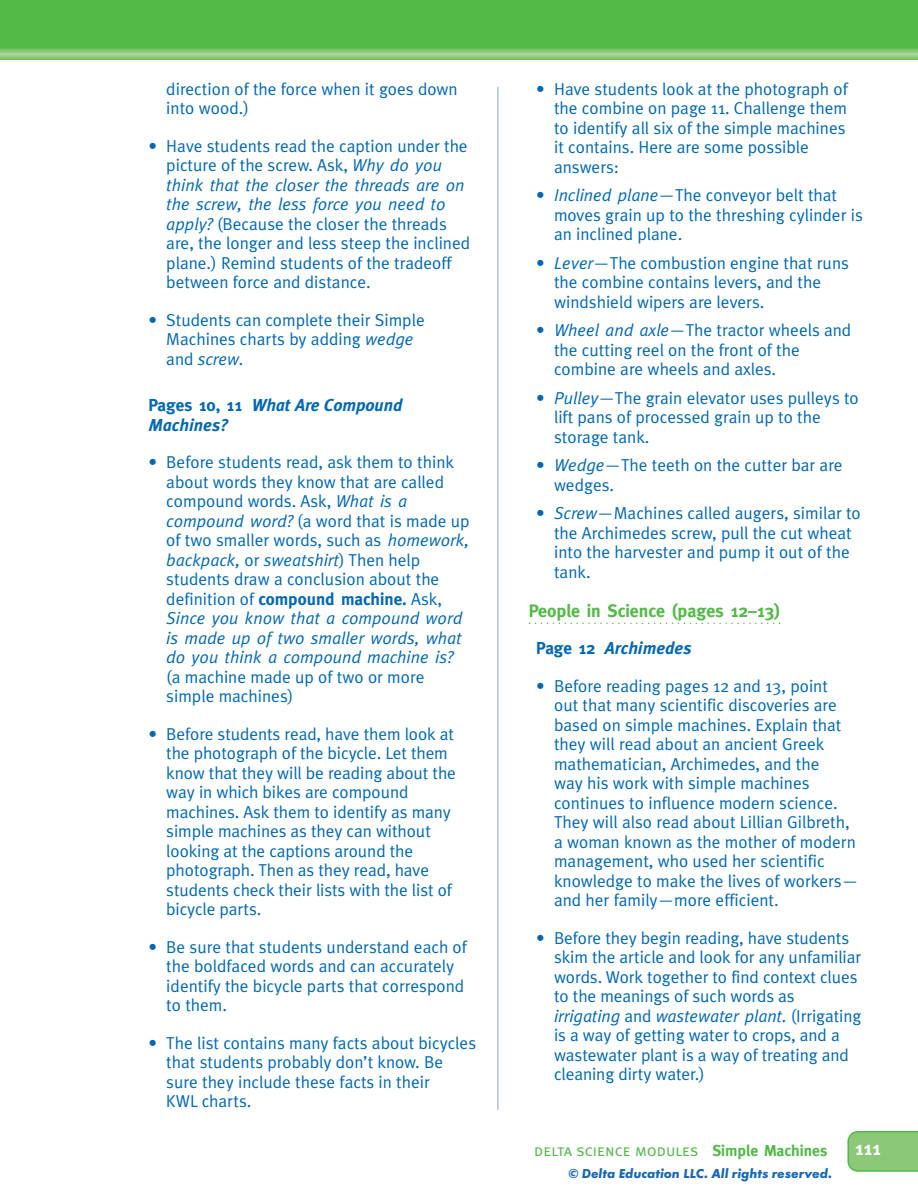
<style>
.page{position:relative;width:918px;height:1188px;background:#fff}
.page>*{position:absolute;margin:0;border:0;box-sizing:border-box;transform-origin:0 0}
.t1{font:700 19.5px "Meta";color:#fff}
.t2{font:700 18px "Meta";color:#53b947}
.t3{font:17.25px/19.5px "Meta Plus Normal";color:#0067b2}
.t4{font:italic 17.25px/19.5px "Meta";color:#0067b2}
.t5{font:italic 700 17.25px/19.5px "Meta Plus";color:#0067b2}
.t6{font:16.5px "Meta Plus Normal Caps";color:#53b947}
.t7{font:italic 700 13.5px "Futura T";color:#1a68b1}
.s1{font-family:"Meta";font-style:italic}
.s2{font-family:"Meta Plus Normal";font-style:normal}
.s3{font-family:"Meta";font-style:normal}
.s4{font-family:"Meta";font-weight:700}
.s5{font-family:"Meta";font-weight:700;font-size:15.75px}
</style>
<div class="page">
<div style="left:0;top:0;width:918px;height:58px;background:#53b947"></div>
<div style="left:0;top:49px;width:918px;height:10px;background:#76c261"></div>
<div style="left:0;top:50px;width:918px;height:8px;background:#81c66f"></div>
<div style="left:0;top:51px;width:918px;height:6px;background:#8dca7d"></div>
<hr style="left:0;top:52px;width:918px;height:4px;background:#9acf89">
<hr style="left:0;top:53px;width:918px;height:2px;background:#a6d495">
<hr style="left:0;top:54px;width:918px;height:1px;background:#acd79b">
<svg style="left:847px;top:1131px;width:71px;height:41px;background:#89c977"></svg>
<hr style="left:497px;top:87px;width:2px;height:1022px;background:#adc0e2">
<svg style="left:529px;top:623px;width:251px;height:1px"></svg>
<p class="t3" style="left:166px;top:81px;width:293px">direction of the force when it goes down into wood.)</p>
<p class="t3" style="left:149px;top:138px;width:321px;text-align:center">• Have students read the caption under the picture of the screw. Ask, <span class="s1">Why do you</span></p>
<p class="t4" style="left:166px;top:177px;width:300px">think that the closer the threads are on the screw, the less force you need to</p>
<p class="t3" style="left:166px;top:216px;width:305px"><span class="s1">apply?</span> (Because the closer the threads are, the longer and less steep the inclined plane.) Remind students of the tradeoff between force and distance.</p>
<p class="t3" style="left:149px;top:312px;width:278px;text-align:center">• Students can complete their Simple<br>Machines charts by adding <span class="s1">wedge</span></p>
<p class="t4" style="left:166px;top:351px;width:79px"><span class="s2">and</span> screw.</p>
<p class="t5" style="left:149px;top:397px;width:256px"><span class="s3">Pages 10, 11</span> What Are Compound<br>Machines?</p>
<p class="t3" style="left:166px;top:454px;width:305px;text-indent:-18px">• Before students read, ask them to think about words they know that are called compound words. Ask, <span class="s1">What is a compound word?</span> (a word that is made up of two smaller words, such as <span class="s1">homework,</span></p>
<p class="t4" style="left:166px;top:552px;width:256px">backpack, <span class="s2">or</span> sweatshirt<span class="s2">) Then help</span></p>
<p class="t3" style="left:166px;top:571px;width:277px">students draw a conclusion about the definition of <span class="s4">compound machine.</span> Ask,</p>
<p class="t4" style="left:166px;top:610px;width:297px;text-align:justify">Since you know that a compound word is made up of two smaller words, what do you think a compound machine is?</p>
<p class="t3" style="left:166px;top:669px;width:260px">(a machine made up of two or more simple machines)</p>
<p class="t3" style="left:166px;top:726px;width:291px;text-indent:-18px">• Before students read, have them look at the photograph of the bicycle. Let them know that they will be reading about the way in which bikes are compound machines. Ask them to identify as many simple machines as they can without looking at the captions around the photograph. Then as they read, have students check their lists with the list of bicycle parts.</p>
<p class="t3" style="left:166px;top:939px;width:302px;text-indent:-18px">• Be sure that students understand each of the boldfaced words and can accurately identify the bicycle parts that correspond to them.</p>
<p class="t3" style="left:166px;top:1035px;width:311px;text-indent:-18px">• The list contains many facts about bicycles that students probably don’t know. Be sure they include these facts in their<br>KWL charts.</p>
<p class="t3" style="left:554px;top:81px;width:295px;text-indent:-18px">• Have students look at the photograph of the combine on page 11. Challenge them to identify all six of the simple machines it contains. Here are some possible answers:</p>
<p class="t3" style="left:554px;top:187px;width:310px;text-indent:-18px">• <span class="s1">Inclined plane</span>—The conveyor belt that moves grain up to the threshing cylinder is an inclined plane.</p>
<p class="t3" style="left:554px;top:255px;width:296px;text-indent:-18px">• <span class="s1">Lever</span>—The combustion engine that runs the combine contains levers, and the windshield wipers are levers.</p>
<p class="t3" style="left:554px;top:322px;width:299px;text-indent:-18px">• <span class="s1">Wheel and axle</span>—The tractor wheels and the cutting reel on the front of the combine are wheels and axles.</p>
<p class="t3" style="left:554px;top:390px;width:306px;text-indent:-18px">• <span class="s1">Pulley</span>—The grain elevator uses pulleys to lift pans of processed grain up to the storage tank.</p>
<p class="t3" style="left:554px;top:457px;width:290px;text-indent:-18px">• <span class="s1">Wedge</span>—The teeth on the cutter bar are wedges.</p>
<p class="t3" style="left:554px;top:505px;width:308px;text-indent:-18px">• <span class="s1">Screw</span>—Machines called augers, similar to the Archimedes screw, pull the cut wheat into the harvester and pump it out of the tank.</p>
<p class="t2" style="left:529px;top:604px;width:253px">People in Science (pages 12–13)</p>
<p class="t5" style="left:536px;top:640px;width:157px"><span class="s3">Page 12</span> Archimedes</p>
<p class="t3" style="left:554px;top:678px;width:306px;text-indent:-18px">• Before reading pages 12 and 13, point<br>out that many scientific discoveries are based on simple machines. Explain that they will read about an ancient Greek mathematician, Archimedes, and the<br>way his work with simple machines continues to influence modern science.<br>They will also read about Lillian Gilbreth, a woman known as the mother of modern management, who used her scientific knowledge to make the lives of workers— and her family—more efficient.</p>
<p class="t3" style="left:554px;top:930px;width:309px;text-indent:-18px">• Before they begin reading, have students skim the article and look for any unfamiliar words. Work together to find context clues to the meanings of such words as</p>
<p class="t4" style="left:554px;top:1008px;width:309px">irrigating <span class="s2">and</span> wastewater plant. <span class="s2">(Irrigating</span></p>
<p class="t3" style="left:554px;top:1027px;width:296px">is a way of getting water to crops, and a wastewater plant is a way of treating and cleaning dirty water.)</p>
<p class="t6" style="left:534px;top:1140px;width:295px">delta science modules <span class="s5">Simple Machines</span></p>
<p class="t1" style="left:855px;top:1142px;width:28px">111</p>
<p class="t7" style="left:568px;top:1168px;width:265px">© Delta Education LLC. All rights reserved.</p>
</div>
